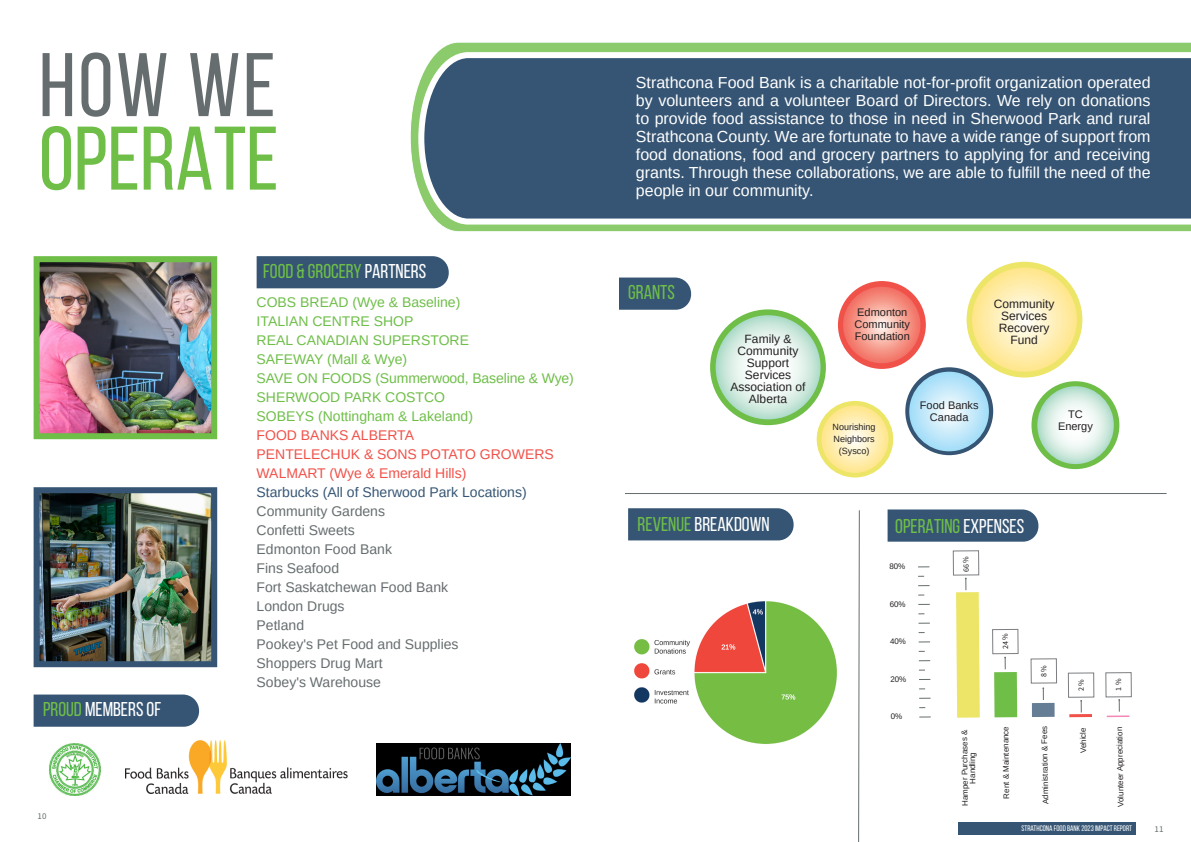
<style>
.page{position:relative;width:1191px;height:842px;background:#fff}
.page>*{position:absolute;margin:0;border:0;box-sizing:border-box;transform-origin:0 0}
._140_Header_gray_Bebas_Neue{font:90px "Bebas Neue";color:#6ebe48}
._140_Header_gray_Bebas_Neue-2{font:90px "Bebas Neue";color:#666d6f}
._17_Content_gray_Bebas_Neue{font:20px "Bebas Neue";color:#6ebe48}
._17_Content_gray_Bebas_Neue-2{font:20px "Bebas Neue";color:#fff}
._8_Content_gray_Source_Sans_Pro{font:16px/18px "Arimo";color:#fff;text-align:justify}
.t1{font:14px "Arimo";color:#6ebe48}
.t2{font:14px "Arimo";color:#666d6f}
.t3{font:14px "Arimo";color:#f05149}
.t4{font:14px "Arimo";color:#365574}
.t5{font:12px/12px "Arimo";color:#231f20;text-align:center}
.t6{font:11px/12px "Arimo";color:#231f20}
.t7{font:9px/12px "Arimo";color:#231f20;text-align:center}
._9_Content_gray_Source_Sans_Pro{font:9px "Source Sans Pro";color:#666d6f}
._9_Content_gray_R_Source_Sans_Pro{font:9px "Source Sans Pro";color:#666d6f}
._8_Content_gray_C_Source_Sans_Pro{font:8px "Arimo";letter-spacing:-.01em;color:#231f20}
._8_Content_gray_Bebas_Neue{font:8px "Bebas Neue";color:#fff}
._8_Content_gray_Source_Sans_Pro-2{font:8px "Arimo";letter-spacing:-.01em;color:#231f20}
._8_Content_gray_Source_Sans_Pro-3{font:8px "Source Sans Pro";color:#231f20}
.s1{color:#fff}
.s2{color:#6ebe48}
</style>
<div class="page">
<div style="left:257px;top:256px;width:192px;height:32px;background:#365574"></div>
<svg style="left:34px;top:694px;width:165px;height:33px;background:#3e5c7a"></svg>
<img style="left:33px;top:256px;width:185px;height:184px">
<img style="left:41px;top:494px;width:169px;height:166px">
<div style="left:34px;top:487px;width:183px;height:180px;border:6px solid #365574"></div>
<svg style="left:410px;top:42px;width:781px;height:190px;background:#a6d78e"></svg>
<svg style="left:415px;top:49px;width:776px;height:179px;background:#49687e"></svg>
<div style="left:628px;top:508px;width:165px;height:32px;background:#365574"></div>
<svg style="left:619px;top:278px;width:72px;height:32px;background:#405d7b"></svg>
<svg style="left:887px;top:509px;width:151px;height:33px;background:#3f5d7a"></svg>
<img style="left:634px;top:601px;width:203px;height:143px">
<div style="left:958px;top:822px;width:178px;height:12px;background:#365574"></div>
<img style="left:49px;top:744px;width:52px;height:51px">
<img style="left:125px;top:741px;width:223px;height:52px">
<img style="left:377px;top:743px;width:193px;height:52px">
<svg style="left:858px;top:510px;width:2px;height:332px"></svg>
<hr style="left:625px;top:493px;width:541px;height:1px;background:#666d6f">
<div style="left:1032px;top:703px;width:22px;height:14px;background:#667e95"></div>
<hr style="left:1069px;top:714px;width:23px;height:3px;background:#f05149">
<hr style="left:1106px;top:715px;width:23px;height:2px;background:#f289b7">
<svg style="left:956px;top:578px;width:23px;height:140px;background:#ede77a"></svg>
<svg style="left:1080px;top:700px;width:2px;height:12px"></svg>
<svg style="left:994px;top:657px;width:23px;height:60px"></svg>
<svg style="left:1042px;top:687px;width:2px;height:13px"></svg>
<svg style="left:1118px;top:699px;width:2px;height:13px"></svg>
<div style="left:953px;top:550px;width:26px;height:25px;border:1px solid #7c7e81"></div>
<div style="left:1068px;top:673px;width:26px;height:24px;border:1px solid #7c7e81"></div>
<div style="left:992px;top:629px;width:26px;height:25px;border:1px solid #7c7e81"></div>
<div style="left:1030px;top:659px;width:26px;height:24px;border:1px solid #7c7e81"></div>
<div style="left:1105px;top:672px;width:26px;height:25px;border:1px solid #7c7e81"></div>
<svg style="left:918px;top:623px;width:12px;height:1px"></svg>
<svg style="left:918px;top:642px;width:12px;height:1px"></svg>
<div style="left:966px;top:262px;width:116px;height:115px;background:#ece567;border-radius:50%"></div>
<svg style="left:972px;top:268px;width:105px;height:104px"></svg>
<div style="left:710px;top:309px;width:116px;height:116px;background:#6ebe48;border-radius:50%"></div>
<svg style="left:715px;top:315px;width:105px;height:104px"></svg>
<div style="left:838px;top:281px;width:88px;height:88px;background:#f05149;border-radius:50%"></div>
<svg style="left:843px;top:287px;width:77px;height:76px"></svg>
<div style="left:816px;top:401px;width:77px;height:76px;background:#ece567;border-radius:50%"></div>
<svg style="left:821px;top:405px;width:67px;height:68px;background:#feedae"></svg>
<svg style="left:905px;top:367px;width:88px;height:88px"></svg>
<svg style="left:909px;top:372px;width:80px;height:79px;background:#bee6f8"></svg>
<div style="left:1031px;top:381px;width:88px;height:88px;background:#6ebe48;border-radius:50%"></div>
<svg style="left:1037px;top:386px;width:76px;height:78px"></svg>
<p class="_140_Header_gray_Bebas_Neue-2" style="left:39px;top:36px;width:238px">HOW WE</p>
<p class="_140_Header_gray_Bebas_Neue" style="left:39px;top:110px;width:241px">OPERATE</p>
<p class="_17_Content_gray_Bebas_Neue" style="left:263px;top:260px;width:165px">FOOD &amp; GROCERY <span class="s1">PARTNERS</span></p>
<p class="_17_Content_gray_Bebas_Neue-2" style="left:43px;top:698px;width:120px"><span class="s2">PROUD</span> MEMBERS OF</p>
<p class="_9_Content_gray_Source_Sans_Pro" style="left:38px;top:810px;width:10px">10</p>
<p class="t1" style="left:257px;top:293px;width:205px">COBS BREAD (Wye &amp; Baseline)</p>
<p class="t1" style="left:257px;top:312px;width:158px">ITALIAN CENTRE SHOP</p>
<p class="t1" style="left:257px;top:331px;width:214px">REAL CANADIAN SUPERSTORE</p>
<p class="t1" style="left:257px;top:350px;width:152px">SAFEWAY (Mall &amp; Wye)</p>
<p class="t1" style="left:257px;top:369px;width:319px">SAVE ON FOODS (Summerwood, Baseline &amp; Wye)</p>
<p class="t1" style="left:257px;top:388px;width:190px">SHERWOOD PARK COSTCO</p>
<p class="t1" style="left:257px;top:407px;width:218px">SOBEYS (Nottingham &amp; Lakeland)</p>
<p class="t3" style="left:257px;top:426px;width:159px">FOOD BANKS ALBERTA</p>
<p class="t3" style="left:257px;top:445px;width:299px">PENTELECHUK &amp; SONS POTATO GROWERS</p>
<p class="t3" style="left:257px;top:464px;width:211px">WALMART (Wye &amp; Emerald Hills)</p>
<p class="t4" style="left:257px;top:483px;width:271px">Starbucks (All of Sherwood Park Locations)</p>
<p class="t2" style="left:257px;top:502px;width:130px">Community Gardens</p>
<p class="t2" style="left:257px;top:521px;width:100px">Confetti Sweets</p>
<p class="t2" style="left:257px;top:540px;width:137px">Edmonton Food Bank</p>
<p class="t2" style="left:257px;top:559px;width:84px">Fins Seafood</p>
<p class="t2" style="left:257px;top:578px;width:193px">Fort Saskatchewan Food Bank</p>
<p class="t2" style="left:257px;top:597px;width:89px">London Drugs</p>
<p class="t2" style="left:257px;top:616px;width:49px">Petland</p>
<p class="t2" style="left:257px;top:635px;width:203px">Pookey's Pet Food and Supplies</p>
<p class="t2" style="left:257px;top:654px;width:128px">Shoppers Drug Mart</p>
<p class="t2" style="left:257px;top:673px;width:126px">Sobey's Warehouse</p>
<p class="_8_Content_gray_Source_Sans_Pro" style="left:636px;top:73px;width:516px">Strathcona Food Bank is a charitable not-for-profit organization operated by volunteers and a volunteer Board of Directors. We rely on donations to provide food assistance to those in need in Sherwood Park and rural Strathcona County. We are fortunate to have a wide range of support from food donations, food and grocery partners to applying for and receiving grants. Through these collaborations, we are able to fulfill the need of the people in our community.</p>
<p class="_17_Content_gray_Bebas_Neue" style="left:628px;top:281px;width:48px">GRANTS</p>
<p class="t5" style="left:994px;top:298px;width:62px">Community<br>Services</p>
<p class="t5" style="left:999px;top:322px;width:52px">Recovery</p>
<p class="t6" style="left:854px;top:306px;width:57px">Edmonton<br>Community<br>Foundation</p>
<p class="t5" style="left:744px;top:333px;width:48px">Family &amp;</p>
<p class="t5" style="left:1010px;top:334px;width:29px">Fund</p>
<p class="t5" style="left:737px;top:345px;width:62px">Community</p>
<p class="t5" style="left:747px;top:357px;width:44px">Support</p>
<p class="t5" style="left:745px;top:369px;width:48px">Services</p>
<p class="t5" style="left:730px;top:381px;width:76px">Association of<br>Alberta</p>
<p class="t6" style="left:920px;top:399px;width:60px;text-align:center">Food Banks<br>Canada</p>
<p class="t6" style="left:1068px;top:409px;width:16px">TC</p>
<p class="t6" style="left:1058px;top:421px;width:36px">Energy</p>
<p class="t7" style="left:832px;top:421px;width:45px">Nourishing<br>Neighbors (Sysco)</p>
<p class="_17_Content_gray_Bebas_Neue-2" style="left:637px;top:513px;width:133px"><span class="s2">REVENUE</span> BREAKDOWN</p>
<p class="_17_Content_gray_Bebas_Neue" style="left:895px;top:515px;width:130px">OPERATING<span class="s1">EXPENSES</span></p>
<p class="_8_Content_gray_Source_Sans_Pro-2" style="left:889px;top:561px;width:18px">80%</p>
<p class="_8_Content_gray_Source_Sans_Pro-2" style="left:889px;top:599px;width:18px">60%</p>
<p class="_8_Content_gray_Source_Sans_Pro-2" style="left:890px;top:636px;width:18px">40%</p>
<p class="_8_Content_gray_Source_Sans_Pro-2" style="left:890px;top:674px;width:18px">20%</p>
<p class="_8_Content_gray_Source_Sans_Pro-2" style="left:890px;top:711px;width:13px">0%</p>
<p class="_8_Content_gray_Source_Sans_Pro-3" style="left:960px;top:572px;width:18px;rotate:-90deg">66 %</p>
<p class="_8_Content_gray_Source_Sans_Pro-3" style="left:1000px;top:649px;width:18px;rotate:-90deg">24 %</p>
<p class="_8_Content_gray_Source_Sans_Pro-3" style="left:1038px;top:677px;width:14px;rotate:-90deg">8 %</p>
<p class="_8_Content_gray_Source_Sans_Pro-3" style="left:1075px;top:691px;width:14px;rotate:-90deg">2 %</p>
<p class="_8_Content_gray_Source_Sans_Pro-3" style="left:1113px;top:691px;width:14px;rotate:-90deg">1 %</p>
<p class="_8_Content_gray_C_Source_Sans_Pro" style="left:959px;top:806px;width:78px;rotate:-90deg">Hamper Purchases &amp;</p>
<p class="_8_Content_gray_C_Source_Sans_Pro" style="left:967px;top:784px;width:33px;rotate:-90deg">Handling</p>
<p class="_8_Content_gray_C_Source_Sans_Pro" style="left:1001px;top:798px;width:74px;rotate:-90deg">Rent &amp; Maintenance</p>
<p class="_8_Content_gray_C_Source_Sans_Pro" style="left:1040px;top:804px;width:80px;rotate:-91deg">Administration &amp; Fees</p>
<p class="_8_Content_gray_C_Source_Sans_Pro" style="left:1115px;top:807px;width:82px;rotate:-91deg">Volunteer Appreciation</p>
<p class="_8_Content_gray_C_Source_Sans_Pro" style="left:1078px;top:753px;width:27px;rotate:-91deg">Vehicle</p>
<p class="_8_Content_gray_Bebas_Neue" style="left:1021px;top:824px;width:112px">STRATHCONA FOOD BANK 2023 IMPACT REPORT</p>
<p class="_9_Content_gray_R_Source_Sans_Pro" style="left:1154px;top:823px;width:10px">11</p>
</div>
